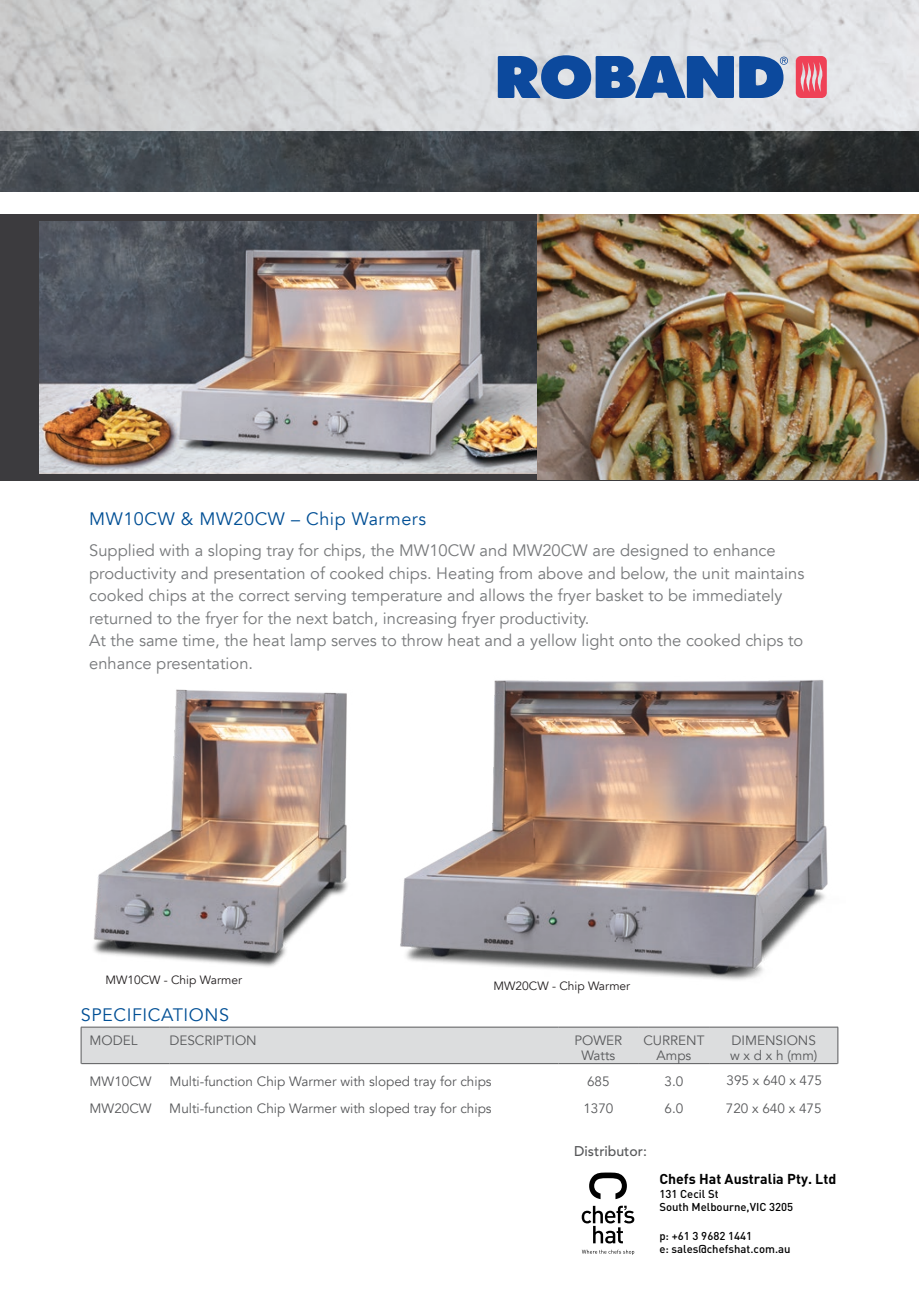
<style>
.page{position:relative;width:919px;height:1289px;background:#fff}
.page>*{position:absolute;margin:0;border:0;box-sizing:border-box;transform-origin:0 0}
.FEATURES___SPECS{font:18px "Avenir";letter-spacing:.03em;color:#004f95}
.Intro_text{font:16.5px/22.5px "Avenir";color:#77797b}
.t1{font:700 14.1px "DIN";color:#000}
.t2{font:500 14.1px "Avenir";color:#57585a}
.table_headings{font:13.5px "Avenir";color:#58595b}
.table_data{font:13.5px "Avenir";color:#58595b}
.Image_captions{font:12px "Avenir";color:#231f20}
.t3{font:500 11.4px/13.6px "DIN";color:#000}
</style>
<div class="page">
<img style="left:0;top:0;width:918px;height:132px">
<img style="left:0;top:132px;width:918px;height:59px">
<svg style="left:497px;top:55px;width:290px;height:44px;background:#4a75b1"></svg>
<svg style="left:795px;top:56px;width:31px;height:42px"></svg>
<div style="left:0;top:214px;width:918px;height:267px;background:#3c3b3e"></div>
<img style="left:400px;top:680px;width:428px;height:300px">
<div style="left:82px;top:1027px;width:755px;height:36px;background:#dcddde"></div>
<hr style="left:81px;top:1026px;width:88px;height:1px;background:#58595b">
<hr style="left:81px;top:1027px;width:1px;height:36px;background:#58595b">
<hr style="left:169px;top:1026px;width:389px;height:1px;background:#58595b">
<hr style="left:558px;top:1026px;width:80px;height:1px;background:#58595b">
<hr style="left:638px;top:1026px;width:71px;height:1px;background:#58595b">
<hr style="left:81px;top:1063px;width:88px;height:1px;background:#58595b">
<hr style="left:169px;top:1063px;width:389px;height:1px;background:#58595b">
<hr style="left:558px;top:1063px;width:80px;height:1px;background:#58595b">
<hr style="left:638px;top:1063px;width:71px;height:1px;background:#58595b">
<hr style="left:709px;top:1026px;width:129px;height:1px;background:#58595b">
<hr style="left:837px;top:1027px;width:1px;height:36px;background:#58595b">
<hr style="left:709px;top:1063px;width:128px;height:1px;background:#58595b">
<img style="left:39px;top:222px;width:498px;height:251px">
<img style="left:93px;top:689px;width:255px;height:278px">
<img style="left:537px;top:214px;width:381px;height:265px">
<svg style="left:589px;top:1172px;width:38px;height:27px"></svg>
<svg style="left:582px;top:1249px;width:52px;height:5px"></svg>
<svg style="left:581px;top:1205px;width:53px;height:38px"></svg>
<p class="FEATURES___SPECS" style="left:89px;top:508px;width:338px">MW10CW &amp; MW20CW – Chip Warmers</p>
<p class="Intro_text" style="left:89px;top:539px;width:716px">Supplied with a sloping tray for chips, the MW10CW and MW20CW are designed to enhance productivity and presentation of cooked chips. Heating from above and below, the unit maintains cooked chips at the correct serving temperature and allows the fryer basket to be immediately returned to the fryer for the next batch, increasing fryer productivity.<br>At the same time, the heat lamp serves to throw heat and a yellow light onto the cooked chips to enhance presentation.</p>
<p class="Image_captions" style="left:105px;top:973px;width:138px">MW10CW - Chip Warmer</p>
<p class="Image_captions" style="left:493px;top:979px;width:138px">MW20CW - Chip Warmer</p>
<p class="FEATURES___SPECS" style="left:81px;top:1003px;width:150px">SPECIFICATIONS</p>
<p class="table_headings" style="left:90px;top:1032px;width:50px">MODEL</p>
<p class="table_headings" style="left:169px;top:1032px;width:89px">DESCRIPTION</p>
<p class="table_headings" style="left:574px;top:1032px;width:49px">POWER</p>
<p class="table_headings" style="left:581px;top:1047px;width:35px">Watts</p>
<p class="table_headings" style="left:643px;top:1032px;width:63px">CURRENT</p>
<p class="table_headings" style="left:656px;top:1047px;width:36px">Amps</p>
<p class="table_headings" style="left:731px;top:1032px;width:86px">DIMENSIONS</p>
<p class="table_headings" style="left:730px;top:1047px;width:89px">w x d x h (mm)</p>
<p class="table_data" style="left:90px;top:1073px;width:64px">MW10CW</p>
<p class="table_headings" style="left:169px;top:1073px;width:324px">Multi-function Chip Warmer with sloped tray for chips</p>
<p class="table_headings" style="left:587px;top:1073px;width:24px">685</p>
<p class="table_headings" style="left:664px;top:1073px;width:20px">3.0</p>
<p class="table_headings" style="left:726px;top:1072px;width:97px">395 x 640 x 475</p>
<p class="table_data" style="left:90px;top:1099px;width:64px">MW20CW</p>
<p class="table_headings" style="left:169px;top:1099px;width:324px">Multi-function Chip Warmer with sloped tray for chips</p>
<p class="table_data" style="left:583px;top:1099px;width:32px">1370</p>
<p class="table_data" style="left:664px;top:1099px;width:20px">6.0</p>
<p class="table_data" style="left:725px;top:1099px;width:97px">720 x 640 x 475</p>
<p class="t2" style="left:574px;top:1143px;width:74px">Distributor:</p>
<p class="t1" style="left:659px;top:1169px;width:178px">Chefs Hat Australia Pty. Ltd</p>
<p class="t3" style="left:659px;top:1186px;width:135px">131 Cecil St<br>South Melbourne,VIC 3205</p>
<p class="t3" style="left:659px;top:1228px;width:133px">p: +61 3 9682 1441<br>e: sales@chefshat.com.au</p>
</div>
